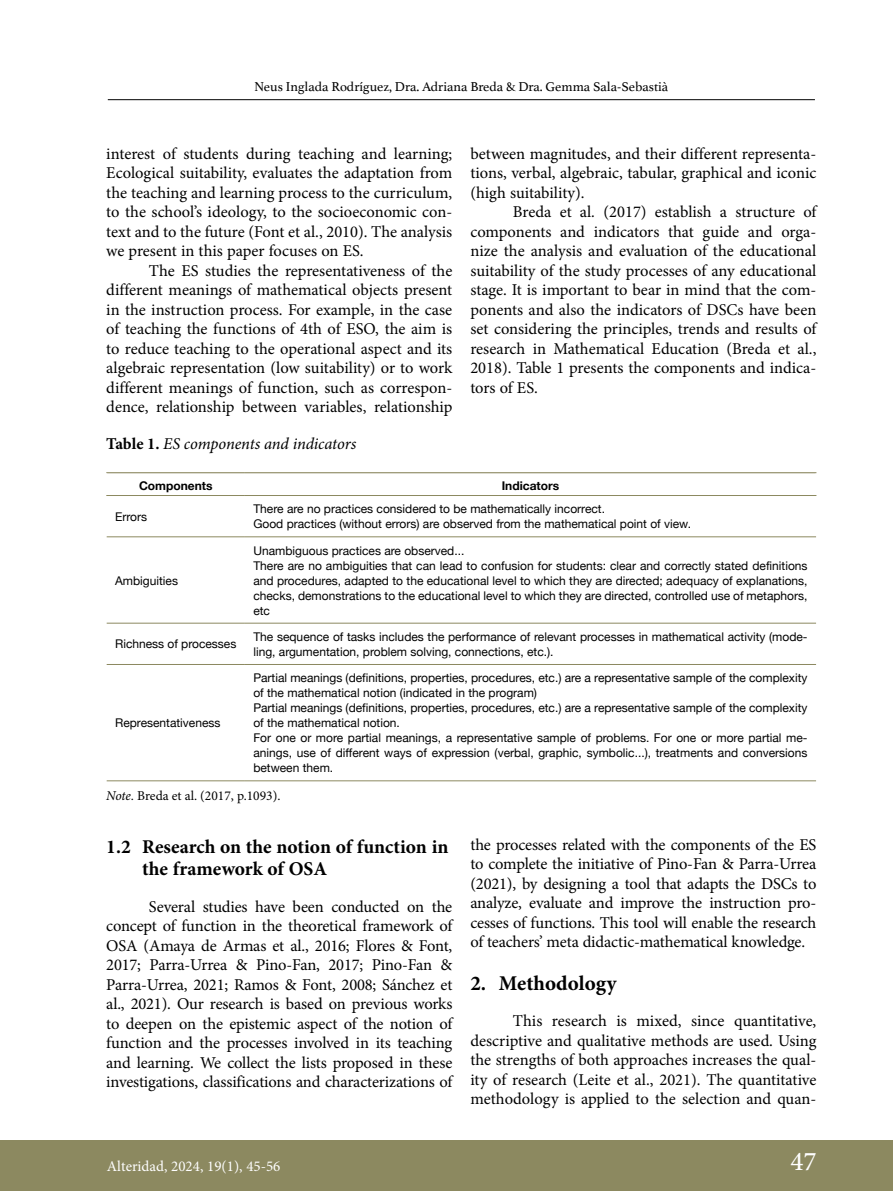
<style>
.page{position:relative;width:893px;height:1191px;background:#fff}
.page>*{position:absolute;margin:0;border:0;box-sizing:border-box;transform-origin:0 0}
.t1{font:500 27px "Minion Pro";color:#fff}
.t2{font:700 21px "Minion Pro";color:#000}
.t3{font:700 19.5px/22.5px "Minion Pro";color:#000}
.t4{font:16.5px/19.5px "Minion Pro";letter-spacing:-.005em;color:#000;text-align:justify}
.t5{font:italic 16.5px "Minion Pro";letter-spacing:-.005em;color:#000}
.t6{font:15px "Minion Pro";color:#fff}
.t7{font:13.5px "Athelas";color:#000}
.t8{font:13.5px "Minion Pro";color:#000}
.t9{font:12px/15px "Helvetica Neue";color:#000}
.t10{font:700 12px "Helvetica Neue";color:#000}
.s1{font-style:italic}
.s2{font-weight:700;font-style:normal}
</style>
<div class="page">
<hr style="left:108px;top:99px;width:707px;height:1px;background:#000">
<div style="left:1px;top:1140px;width:892px;height:51px;background:#8c8960"></div>
<hr style="left:107px;top:536px;width:138px;height:1px;background:#8c8960">
<hr style="left:245px;top:536px;width:571px;height:1px;background:#8c8960">
<hr style="left:107px;top:623px;width:138px;height:1px;background:#8c8960">
<hr style="left:245px;top:623px;width:571px;height:1px;background:#8c8960">
<hr style="left:107px;top:664px;width:138px;height:1px;background:#8c8960">
<hr style="left:245px;top:664px;width:571px;height:1px;background:#8c8960">
<hr style="left:106px;top:472px;width:139px;height:1px;background:#8c8960">
<hr style="left:245px;top:472px;width:571px;height:1px;background:#8c8960">
<svg style="left:106px;top:473px;width:711px;height:1px"></svg>
<hr style="left:106px;top:495px;width:139px;height:1px;background:#8c8960">
<hr style="left:245px;top:495px;width:571px;height:1px;background:#8c8960">
<hr style="left:107px;top:780px;width:138px;height:1px;background:#8c8960">
<hr style="left:245px;top:780px;width:571px;height:1px;background:#8c8960">
<p class="t7" style="left:254px;top:76px;width:415px">Neus Inglada Rodríguez, Dra. Adriana Breda &amp; Dra. Gemma Sala-Sebastià</p>
<p class="t4" style="left:106px;top:144px;width:348px">interest of students during teaching and learning; Ecological suitability, evaluates the adaptation from the teaching and learning process to the curriculum, to the school’s ideology, to the socioeconomic con&shy;text and to the future (Font et al., 2010). The analysis we present in this paper focuses on ES.</p>
<p class="t4" style="left:106px;top:261px;width:348px;text-indent:43px">The ES studies the representativeness of the different meanings of mathematical objects present in the instruction process. For example, in the case of teaching the functions of 4th of ESO, the aim is to reduce teaching to the operational aspect and its algebraic representation (low suitability) or to work different meanings of function, such as correspon&shy;dence, relationship between variables, relationship</p>
<p class="t4" style="left:470px;top:144px;width:348px">between magnitudes, and their different representa&shy;tions, verbal, algebraic, tabular, graphical and iconic (high suitability).</p>
<p class="t4" style="left:470px;top:202px;width:348px;text-indent:43px">Breda et al<span class="s1">.</span> (2017) establish a structure of components and indicators that guide and orga&shy;nize the analysis and evaluation of the educational suitability of the study processes of any educational stage. It is important to bear in mind that the com&shy;ponents and also the indicators of DSCs have been set considering the principles, trends and results of research in Mathematical Education (Breda et al., 2018). Table 1 presents the components and indica&shy;tors of ES.</p>
<p class="t5" style="left:106px;top:433px;width:251px"><span class="s2">Table 1.</span> ES components and indicators</p>
<p class="t10" style="left:139px;top:476px;width:75px">Components</p>
<p class="t10" style="left:502px;top:476px;width:59px">Indicators</p>
<p class="t9" style="left:115px;top:510px;width:33px">Errors</p>
<p class="t9" style="left:253px;top:502px;width:439px">There are no practices considered to be mathematically incorrect.<br>Good practices (without errors) are observed from the mathematical point of view.</p>
<p class="t9" style="left:115px;top:573px;width:64px">Ambiguities</p>
<p class="t9" style="left:253px;top:543px;width:556px">Unambiguous practices are observed...<br>There are no ambiguities that can lead to confusion for students: clear and correctly stated definitions and procedures, adapted to the educational level to which they are directed; adequacy of explanations, checks, demonstrations to the educational level to which they are directed, controlled use of metaphors, etc</p>
<p class="t9" style="left:115px;top:637px;width:123px">Richness of processes</p>
<p class="t9" style="left:253px;top:630px;width:556px">The sequence of tasks includes the performance of relevant processes in mathematical activity (mode&shy;ling, argumentation, problem solving, connections, etc.).</p>
<p class="t9" style="left:253px;top:671px;width:556px">Partial meanings (definitions, properties, procedures, etc.) are a representative sample of the complexity of the mathematical notion (indicated in the program)<br>Partial meanings (definitions, properties, procedures, etc.) are a representative sample of the complexity of the mathematical notion.<br>For one or more partial meanings, a representative sample of problems. For one or more partial me&shy;anings, use of different ways of expression (verbal, graphic, symbolic...), treatments and conversions between them.</p>
<p class="t8" style="left:106px;top:787px;width:176px"><span class="s1">Note.</span> Breda et al. (2017, p.1093).</p>
<p class="t3" style="left:142px;top:834px;width:308px;text-indent:-36px">1.2 Research on the notion of function in the framework of OSA</p>
<p class="t4" style="left:106px;top:896px;width:348px;text-indent:43px">Several studies have been conducted on the concept of function in the theoretical framework of OSA (Amaya de Armas et al., 2016; Flores &amp; Font, 2017; Parra-Urrea &amp; Pino-Fan, 2017; Pino-Fan &amp; Parra-Urrea, 2021; Ramos &amp; Font, 2008; Sánchez et al., 2021). Our research is based on previous works to deepen on the epistemic aspect of the notion of function and the processes involved in its teaching and learning. We collect the lists proposed in these investigations, classifications and characterizations of</p>
<p class="t9" style="left:115px;top:716px;width:107px">Representativeness</p>
<p class="t4" style="left:470px;top:834px;width:348px">the processes related with the components of the ES to complete the initiative of Pino-Fan &amp; Parra-Urrea (2021), by designing a tool that adapts the DSCs to analyze, evaluate and improve the instruction pro&shy;cesses of functions. This tool will enable the research of teachers’ meta didactic-mathematical knowledge.</p>
<p class="t2" style="left:470px;top:968px;width:148px">2. Methodology</p>
<p class="t4" style="left:470px;top:1011px;width:348px;text-indent:43px">This research is mixed, since quantitative, descriptive and qualitative methods are used. Using the strengths of both approaches increases the qual&shy;ity of research (Leite et al., 2021). The quantitative methodology is applied to the selection and quan-</p>
<p class="t6" style="left:107px;top:1156px;width:175px">Alteridad, 2024, 19(1), 45-56</p>
<h1 class="t1" style="left:790px;top:1143px;width:28px">47</h1>
</div>
